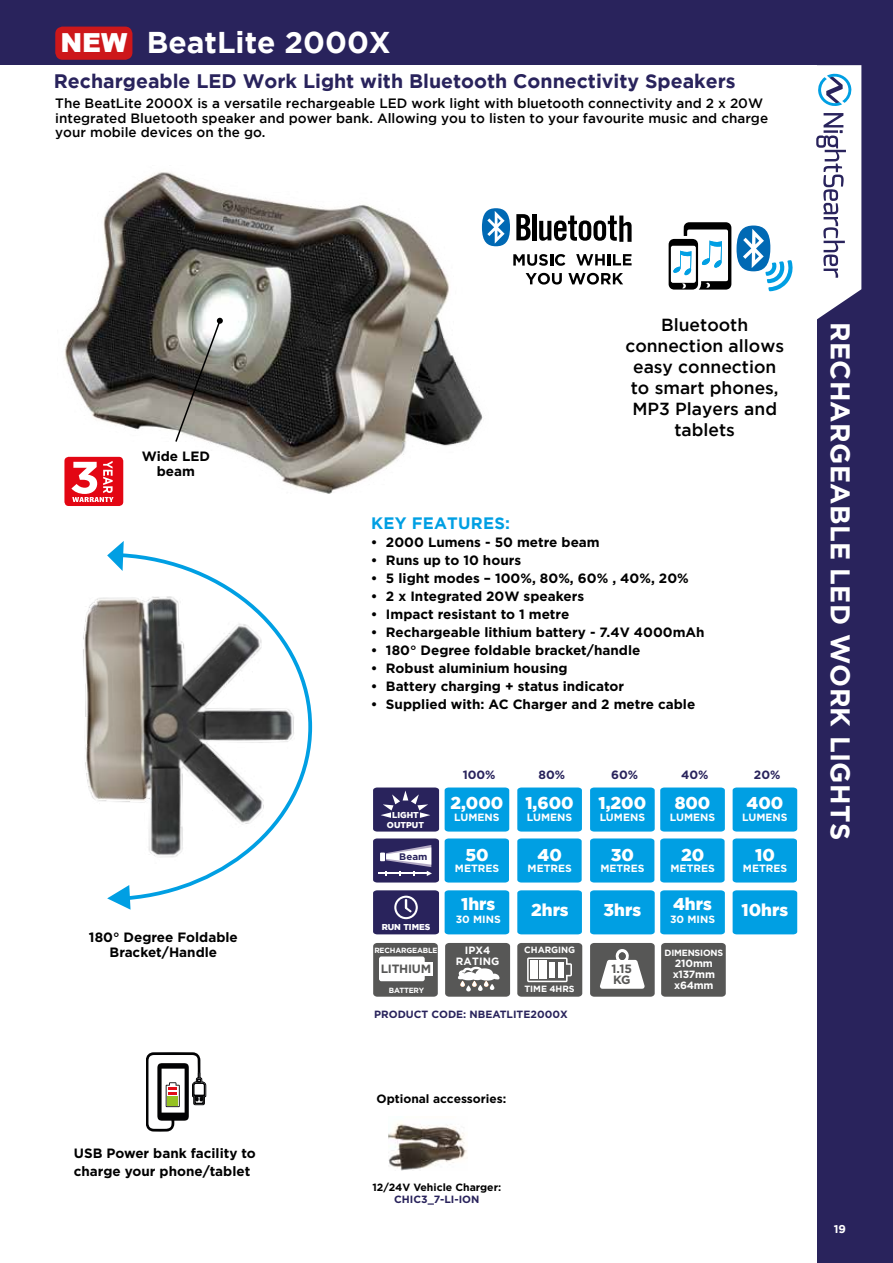
<style>
.page{position:relative;width:893px;height:1263px;background:#fff}
.page>*{position:absolute;margin:0;border:0;box-sizing:border-box;transform-origin:0 0}
.t1{font:700 30px "Gotham";color:#fff}
.t2{font:700 27px "Gotham";letter-spacing:.015em;color:#fff}
.t3{font:900 26.25px "Arial";color:#fff}
.t4{font:700 19.5px "Gotham";color:#29235c}
.t5{font:500 17.4px/21px "Gotham";color:#000;text-align:center}
.t6{font:900 17.1px "Gotham";color:#fff}
.t7{font:700 16.5px "Gotham";letter-spacing:.015em;color:#009fe3}
.t8{font:700 13.5px/15px "Gotham";color:#000;text-align:center}
.t9{font:500 13.5px/14.2px "Gotham";color:#000}
.t10{font:700 12px "Gotham";color:#000}
.t11{font:700 12px "Gotham";color:#29235c}
.t12{font:700 12px/10.5px "Gotham";letter-spacing:-.02em;color:#575756}
.t13{font:700 11.25px "Gotham";color:#fff}
.t14{font:700 10.5px "Gotham";color:#fff}
.t15{font:700 10.5px "Gotham";color:#29235c}
.t16{font:700 10.5px "Gotham";color:#000}
.t17{font:700 10.5px/11.2px "Gotham";letter-spacing:-.02em;color:#fff}
.t18{font:700 10.5px/10.5px "Gotham";letter-spacing:.015em;color:#fff;text-align:center}
.t19{font:700 9.45px "Gotham";color:#29235c}
.t20{font:700 9px "Gotham";letter-spacing:-.005em;color:#fff}
.t21{font:700 9px "Gotham";letter-spacing:-.02em;color:#fff}
.t22{font:900 8.55px/9.8px "Gotham";color:#fff;text-align:center}
.t23{font:700 7.5px "Gotham";letter-spacing:-.02em;color:#fff}
</style>
<div class="page">
<div style="left:817px;top:0;width:76px;height:1263px;background:#29235c"></div>
<div style="left:0;top:0;width:893px;height:65px;background:#29235c"></div>
<svg style="left:816px;top:65px;width:45px;height:255px"></svg>
<div style="left:55px;top:27px;width:77px;height:33px;background:#cd171a;border-radius:7px"></div>
<img style="left:64px;top:172px;width:419px;height:321px">
<svg style="left:516px;top:214px;width:15px;height:26px"></svg>
<hr style="left:532px;top:214px;width:4px;height:26px;background:#000">
<svg style="left:539px;top:216px;width:93px;height:26px"></svg>
<svg style="left:482px;top:208px;width:28px;height:38px"></svg>
<svg style="left:576px;top:254px;width:56px;height:11px"></svg>
<svg style="left:513px;top:254px;width:52px;height:12px"></svg>
<svg style="left:526px;top:273px;width:36px;height:12px"></svg>
<svg style="left:568px;top:273px;width:55px;height:12px"></svg>
<svg style="left:669px;top:222px;width:124px;height:69px"></svg>
<svg style="left:373px;top:787px;width:66px;height:44px;background:#3b3569"></svg>
<div style="left:445px;top:787px;width:64px;height:44px;background:#009fe3"></div>
<div style="left:445px;top:890px;width:64px;height:44px;background:#009fe3"></div>
<svg style="left:373px;top:943px;width:65px;height:54px;background:#5b5b5a"></svg>
<div style="left:379px;top:956px;width:46px;height:25px;background:#fff;border-radius:2px"></div>
<div style="left:421px;top:962px;width:12px;height:14px;background:#fff"></div>
<svg style="left:373px;top:890px;width:66px;height:44px;background:#383267"></svg>
<svg style="left:445px;top:943px;width:65px;height:54px;background:#71716f"></svg>
<svg style="left:517px;top:943px;width:65px;height:54px;background:#696968"></svg>
<div style="left:531px;top:961px;width:7px;height:18px;background:#fff"></div>
<div style="left:539px;top:961px;width:7px;height:18px;background:#fff"></div>
<div style="left:549px;top:962px;width:5px;height:15px;background:#fff"></div>
<div style="left:558px;top:962px;width:5px;height:15px;background:#fff"></div>
<div style="left:517px;top:787px;width:65px;height:44px;background:#009fe3"></div>
<div style="left:517px;top:890px;width:65px;height:44px;background:#009fe3"></div>
<svg style="left:373px;top:838px;width:66px;height:44px"></svg>
<div style="left:445px;top:838px;width:64px;height:44px;background:#009fe3"></div>
<div style="left:517px;top:838px;width:65px;height:44px;background:#009fe3"></div>
<div style="left:590px;top:838px;width:64px;height:44px;background:#009fe3"></div>
<svg style="left:590px;top:943px;width:65px;height:54px"></svg>
<div style="left:619px;top:952px;width:7px;height:8px;background:#575756;border-radius:50%"></div>
<div style="left:661px;top:943px;width:65px;height:54px;background:#575756"></div>
<svg style="left:590px;top:787px;width:135px;height:44px;background:#0ea4e4"></svg>
<svg style="left:590px;top:890px;width:135px;height:44px;background:#0da4e4"></svg>
<div style="left:660px;top:838px;width:65px;height:44px;background:#009fe3"></div>
<div style="left:733px;top:787px;width:64px;height:44px;background:#009fe3"></div>
<div style="left:733px;top:890px;width:64px;height:44px;background:#009fe3"></div>
<div style="left:733px;top:838px;width:64px;height:44px;background:#009fe3"></div>
<img style="left:83px;top:597px;width:34px;height:205px">
<svg style="left:147px;top:1052px;width:60px;height:79px"></svg>
<svg style="left:117px;top:553px;width:196px;height:347px"></svg>
<svg style="left:107px;top:541px;width:17px;height:30px"></svg>
<svg style="left:107px;top:885px;width:24px;height:25px"></svg>
<img style="left:388px;top:1123px;width:79px;height:48px">
<svg style="left:174px;top:318px;width:49px;height:125px;background:#898781"></svg>
<div style="left:64px;top:457px;width:59px;height:49px;background:#e30613;border-radius:4px"></div>
<svg style="left:71px;top:461px;width:43px;height:41px"></svg>
<h1 class="t1" style="left:147px;top:25px;width:246px">BeatLite 2000X</h1>
<h3 class="t4" style="left:54px;top:70px;width:683px">Rechargeable LED Work Light with Bluetooth Connectivity Speakers</h3>
<p class="t9" style="left:55px;top:96px;width:714px">The BeatLite 2000X is a versatile rechargeable LED work light with bluetooth connectivity and 2 x 20W integrated Bluetooth speaker and power bank. Allowing you to listen to your favourite music and charge your mobile devices on the go.</p>
<h3 class="t3" style="left:60px;top:24px;width:69px">NEW</h3>
<p class="t8" style="left:142px;top:448px;width:70px">Wide LED beam</p>
<p class="t8" style="left:89px;top:930px;width:150px">180° Degree Foldable<br>Bracket/Handle</p>
<p class="t8" style="left:74px;top:1144px;width:184px;line-height:18px;text-align:left">USB Power bank facility to charge your phone/tablet</p>
<p class="t5" style="left:625px;top:314px;width:160px">Bluetooth connection allows easy connection to smart phones,<br>MP3 Players and tablets</p>
<p class="t7" style="left:371px;top:514px;width:140px">KEY FEATURES:</p>
<p class="t8" style="left:371px;top:535px;width:230px">• 2000 Lumens - 50 metre beam</p>
<p class="t8" style="left:371px;top:553px;width:152px">• Runs up to 10 hours</p>
<p class="t8" style="left:371px;top:571px;width:319px">• 5 light modes – 100%, 80%, 60% , 40%, 20%</p>
<p class="t8" style="left:371px;top:589px;width:215px">• 2 x Integrated 20W speakers</p>
<p class="t8" style="left:371px;top:607px;width:200px">• Impact resistant to 1 metre</p>
<p class="t8" style="left:371px;top:625px;width:335px">• Rechargeable lithium battery - 7.4V 4000mAh</p>
<p class="t8" style="left:371px;top:642px;width:271px">• 180° Degree foldable bracket/handle</p>
<p class="t8" style="left:371px;top:660px;width:198px">• Robust aluminium housing</p>
<p class="t8" style="left:371px;top:678px;width:255px">• Battery charging + status indicator</p>
<p class="t8" style="left:371px;top:696px;width:326px">• Supplied with: AC Charger and 2 metre cable</p>
<p class="t22" style="left:387px;top:810px;width:39px">LIGHT<br>OUTPUT</p>
<p class="t11" style="left:463px;top:768px;width:34px">100%</p>
<p class="t6" style="left:450px;top:793px;width:54px">2,000</p>
<p class="t14" style="left:454px;top:811px;width:47px">LUMENS</p>
<p class="t19" style="left:399px;top:851px;width:30px">Beam</p>
<p class="t6" style="left:465px;top:845px;width:25px">50</p>
<p class="t14" style="left:455px;top:863px;width:46px">METRES</p>
<p class="t22" style="left:382px;top:922px;width:50px">RUN TIMES</p>
<p class="t23" style="left:374px;top:946px;width:65px">RECHARGEABLE</p>
<p class="t23" style="left:389px;top:986px;width:37px">BATTERY</p>
<p class="t12" style="left:381px;top:963px;width:52px">LITHIUM</p>
<p class="t6" style="left:461px;top:894px;width:36px">1hrs</p>
<p class="t14" style="left:456px;top:913px;width:46px">30 MINS</p>
<p class="t18" style="left:456px;top:945px;width:45px">IPX4<br>RATING</p>
<p class="t11" style="left:538px;top:768px;width:28px">80%</p>
<p class="t11" style="left:611px;top:768px;width:29px">60%</p>
<p class="t6" style="left:525px;top:793px;width:50px">1,600</p>
<p class="t14" style="left:527px;top:811px;width:47px">LUMENS</p>
<p class="t6" style="left:598px;top:793px;width:49px">1,200</p>
<p class="t14" style="left:600px;top:811px;width:47px">LUMENS</p>
<p class="t6" style="left:538px;top:845px;width:26px">40</p>
<p class="t14" style="left:528px;top:863px;width:46px">METRES</p>
<p class="t6" style="left:611px;top:845px;width:25px">30</p>
<p class="t14" style="left:600px;top:863px;width:46px">METRES</p>
<p class="t6" style="left:531px;top:900px;width:39px">2hrs</p>
<p class="t6" style="left:604px;top:900px;width:39px">3hrs</p>
<p class="t20" style="left:524px;top:944px;width:52px">CHARGING</p>
<p class="t20" style="left:524px;top:983px;width:52px">TIME 4HRS</p>
<p class="t12" style="left:612px;top:963px;width:22px">1.15<br>KG</p>
<p class="t15" style="left:374px;top:1008px;width:195px">PRODUCT CODE: NBEATLITE2000X</p>
<p class="t11" style="left:681px;top:768px;width:29px">40%</p>
<p class="t6" style="left:675px;top:793px;width:37px">800</p>
<p class="t14" style="left:670px;top:811px;width:47px">LUMENS</p>
<p class="t6" style="left:681px;top:845px;width:25px">20</p>
<p class="t14" style="left:670px;top:863px;width:46px">METRES</p>
<p class="t6" style="left:673px;top:894px;width:40px">4hrs</p>
<p class="t14" style="left:670px;top:913px;width:46px">30 MINS</p>
<p class="t21" style="left:664px;top:947px;width:60px">DIMENSIONS</p>
<p class="t17" style="left:673px;top:957px;width:44px">210mm x137mm x64mm</p>
<p class="t11" style="left:754px;top:768px;width:28px">20%</p>
<p class="t6" style="left:746px;top:793px;width:38px">400</p>
<p class="t14" style="left:742px;top:811px;width:47px">LUMENS</p>
<p class="t6" style="left:755px;top:845px;width:21px">10</p>
<p class="t14" style="left:743px;top:863px;width:46px">METRES</p>
<p class="t6" style="left:742px;top:900px;width:48px">10hrs</p>
<p class="t10" style="left:377px;top:1092px;width:131px">Optional accessories:</p>
<p class="t16" style="left:372px;top:1181px;width:130px">12/24V Vehicle Charger:</p>
<p class="t15" style="left:394px;top:1193px;width:87px">CHIC3_7-LI-ION</p>
<h2 class="t2" style="left:856px;top:322px;width:519px;rotate:90deg">RECHARGEABLE LED WORK LIGHTS</h2>
<p class="t13" style="left:834px;top:1222px;width:14px">19</p>
</div>
